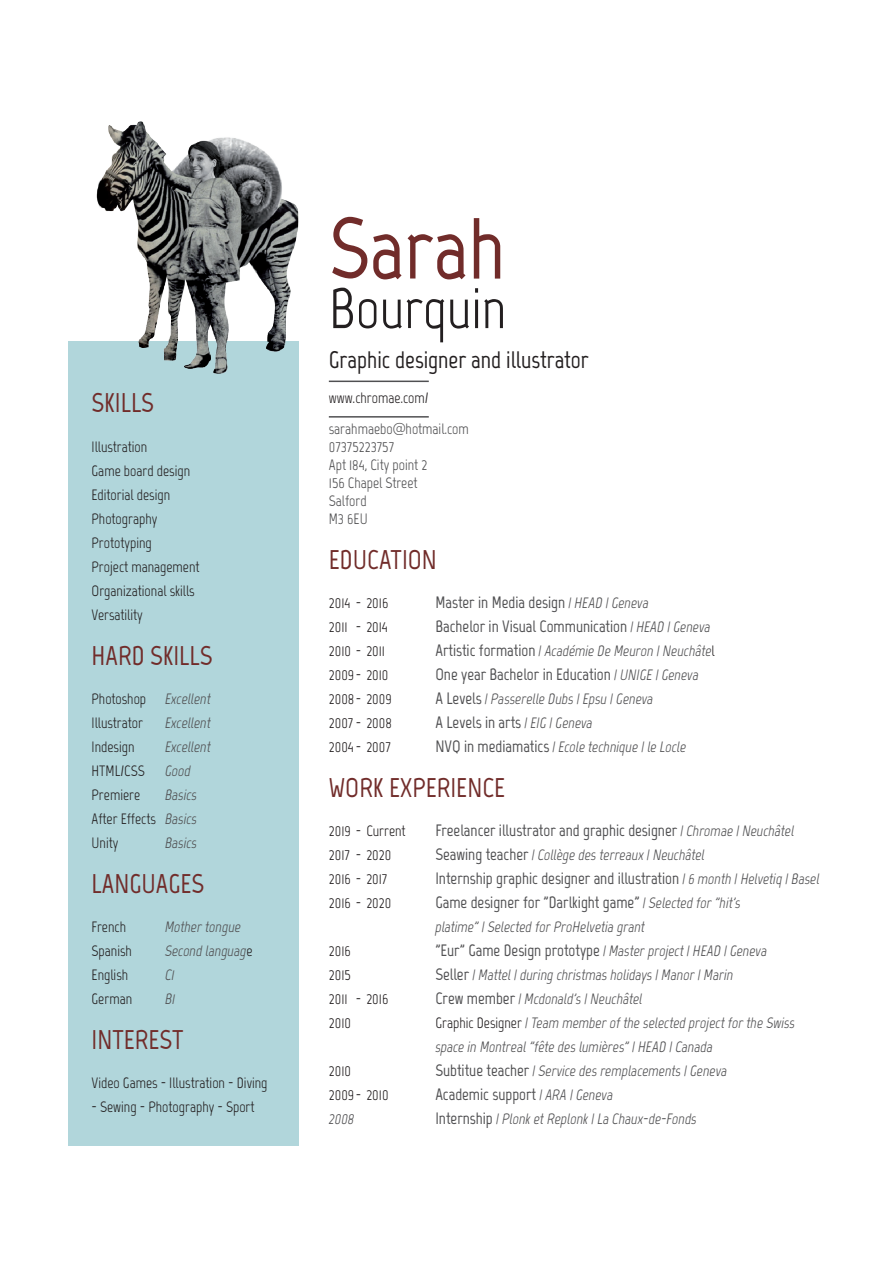
<style>
.page{position:relative;width:893px;height:1263px;background:#fff}
.page>*{position:absolute;margin:0;border:0;box-sizing:border-box;transform-origin:0 0}
.t1{font:700 87px "Marvel";color:#712c2a}
.t2{font:57px "Marvel";color:#231f20}
.t3{font:700 27px "Marvel";color:#712c2a}
.t4{font:700 24px "Marvel";color:#231f20}
.t5{font:700 16.5px "Marvel";color:#505052}
.t6{font:italic 15px/24px "Marvel";color:#505052}
.t7{font:15px/24px "Marvel";color:#231f20}
.t8{font:15px/18px "Marvel";color:#505052}
.s1{font-style:italic;color:#505052}
.s2{font-style:normal;color:#231f20}
.s3{font-weight:400;font-style:italic;font-size:15px}
.s4{font-weight:700;font-style:normal;font-size:16.5px}
</style>
<div class="page">
<hr style="left:329px;top:381px;width:100px;height:1px;background:#505052">
<hr style="left:329px;top:416px;width:100px;height:2px;background:#505052">
<div style="left:68px;top:341px;width:231px;height:804px;background:#b1d6db"></div>
<img style="left:96px;top:122px;width:203px;height:252px">
<h3 class="t3" style="left:92px;top:386px;width:64px">SKILLS</h3>
<p class="t7" style="left:92px;top:435px;width:109px">Illustration<br>Game board design<br>Editorial design<br>Photography<br>Prototyping<br>Project management<br>Organizational skills<br>Versatility</p>
<h3 class="t3" style="left:92px;top:640px;width:122px">HARD SKILLS</h3>
<p class="t7" style="left:92px;top:687px;width:56px">Photoshop</p>
<p class="t6" style="left:165px;top:687px;width:47px">Excellent</p>
<p class="t7" style="left:92px;top:711px;width:53px">Illustrator</p>
<p class="t6" style="left:165px;top:711px;width:47px">Excellent</p>
<p class="t7" style="left:92px;top:735px;width:44px">Indesign</p>
<p class="t6" style="left:165px;top:735px;width:47px">Excellent</p>
<p class="t7" style="left:92px;top:759px;width:55px">HTML/CSS</p>
<p class="t6" style="left:165px;top:759px;width:27px">Good</p>
<p class="t7" style="left:92px;top:783px;width:50px">Premiere</p>
<p class="t7" style="left:92px;top:783px;width:107px;text-align:justify;text-indent:74px"><span class="s1">Basics </span>After Effects <span class="s1">Basics </span>Unity</p>
<p class="t6" style="left:165px;top:831px;width:33px">Basics</p>
<h3 class="t3" style="left:92px;top:868px;width:114px">LANGUAGES</h3>
<p class="t7" style="left:92px;top:915px;width:36px">French</p>
<p class="t6" style="left:165px;top:915px;width:77px">Mother tongue</p>
<p class="t7" style="left:92px;top:939px;width:42px">Spanish</p>
<p class="t6" style="left:165px;top:939px;width:89px">Second languag<span class="s2">e</span></p>
<p class="t7" style="left:92px;top:963px;width:38px">English</p>
<p class="t6" style="left:165px;top:963px;width:11px">C1</p>
<p class="t7" style="left:92px;top:987px;width:42px">German</p>
<p class="t6" style="left:165px;top:987px;width:12px">B1</p>
<h3 class="t3" style="left:92px;top:1024px;width:93px">INTEREST</h3>
<p class="t7" style="left:92px;top:1071px;width:177px">Video Games - Illustration - Diving</p>
<p class="t7" style="left:92px;top:1095px;width:164px">- Sewing - Photography - Sport</p>
<h1 class="t1" style="left:329px;top:196px;width:178px">Sarah</h1>
<h2 class="t2" style="left:329px;top:274px;width:179px">Bourquin</h2>
<h3 class="t4" style="left:329px;top:345px;width:262px">Graphic designer and illustrator</h3>
<p class="t7" style="left:329px;top:386px;width:101px">www.chromae.com/</p>
<p class="t8" style="left:329px;top:420px;width:142px">sarahmaebo@hotmail.com<br>07375223757<br>Apt 184, City point 2<br>156 Chapel Street<br>Salford<br>M3 6EU</p>
<h3 class="t3" style="left:329px;top:544px;width:110px">EDUCATION</h3>
<p class="t7" style="left:329px;top:591px;width:61px">2014 - 2016</p>
<p class="t5" style="left:435px;top:592px;width:215px">Master in Media design <span class="s3">| HEAD | Geneva</span></p>
<p class="t7" style="left:329px;top:615px;width:61px">2011 - 2014</p>
<p class="t5" style="left:435px;top:616px;width:277px">Bachelor in Visual Communication <span class="s3">| HEAD | Geneva</span></p>
<p class="t7" style="left:329px;top:639px;width:58px">2010 - 2011</p>
<p class="t6" style="left:435px;top:639px;width:281px"><span class="s4">Artistic formation</span> | Académie De Meuron | Neuchâte<span class="s2">l</span></p>
<p class="t7" style="left:329px;top:663px;width:61px">2009- 2010</p>
<p class="t5" style="left:435px;top:664px;width:265px">One year Bachelor in Education <span class="s3">| UNIGE | Geneva</span></p>
<p class="t7" style="left:329px;top:687px;width:64px">2008- 2009</p>
<p class="t6" style="left:435px;top:687px;width:219px"><span class="s4">A Levels</span> | Passerelle Dubs | Epsu | Geneva</p>
<p class="t7" style="left:329px;top:711px;width:65px">2007 - 2008</p>
<p class="t5" style="left:435px;top:712px;width:159px">A Levels in arts <span class="s3">| EIG | Geneva</span></p>
<p class="t7" style="left:329px;top:735px;width:63px">2004- 2007</p>
<p class="t6" style="left:435px;top:735px;width:252px"><span class="s4">NVQ in mediamatics</span> | Ecole technique | le Locle</p>
<h3 class="t3" style="left:329px;top:772px;width:178px">WORK EXPERIENCE</h3>
<p class="t7" style="left:329px;top:819px;width:78px">2019 - Current</p>
<p class="t5" style="left:435px;top:820px;width:360px">Freelancer illustrator and graphic designer <span class="s3">| Chromae | Neuchâtel</span></p>
<p class="t7" style="left:329px;top:843px;width:64px">2017 - 2020</p>
<p class="t6" style="left:435px;top:843px;width:271px"><span class="s4">Seawing teacher</span> | Collège des terreaux | Neuchâtel</p>
<p class="t7" style="left:329px;top:867px;width:60px">2016 - 2017</p>
<p class="t5" style="left:435px;top:868px;width:386px">Internship graphic designer and illustration <span class="s3">| 6 month | Helvetiq | Basel</span></p>
<p class="t7" style="left:329px;top:891px;width:64px">2016 - 2020</p>
<p class="t5" style="left:435px;top:892px;width:307px">Game designer for "Darlkight game" <span class="s3">| Selected for "hit's</span></p>
<p class="t6" style="left:435px;top:915px;width:211px">platime" | Selected for ProHelvetia grant</p>
<p class="t7" style="left:329px;top:939px;width:23px">2016</p>
<p class="t6" style="left:435px;top:939px;width:333px"><span class="s4">"Eur" Game Design prototype</span> | Master project | HEAD | Geneva</p>
<p class="t7" style="left:329px;top:963px;width:24px">2015</p>
<p class="t6" style="left:435px;top:963px;width:299px"><span class="s4">Seller</span> | Mattel | during christmas holidays | Manor | Marin</p>
<p class="t7" style="left:329px;top:987px;width:61px">2011 - 2016</p>
<p class="t6" style="left:435px;top:987px;width:209px"><span class="s4">Crew member</span> | Mcdonald's | Neuchâtel</p>
<p class="t7" style="left:329px;top:1011px;width:24px">2010</p>
<p class="t6" style="left:435px;top:1011px;width:361px"><span class="s2">Graphic Designer</span> | Team member of the selected project for the Swiss space in Montreal "fête des lumières" | HEAD | Canada</p>
<p class="t7" style="left:329px;top:1059px;width:24px">2010</p>
<p class="t6" style="left:435px;top:1059px;width:293px"><span class="s4">Subtitue teacher</span> | Service des remplacements | Geneva</p>
<p class="t7" style="left:329px;top:1083px;width:61px">2009- 2010</p>
<p class="t5" style="left:435px;top:1084px;width:179px">Academic support <span class="s3">| ARA | Geneva</span></p>
<p class="t6" style="left:329px;top:1107px;width:27px">2008</p>
<p class="t6" style="left:435px;top:1107px;width:263px"><span class="s4">Internship</span> | Plonk et Replonk | La Chaux-de-Fonds</p>
</div>
